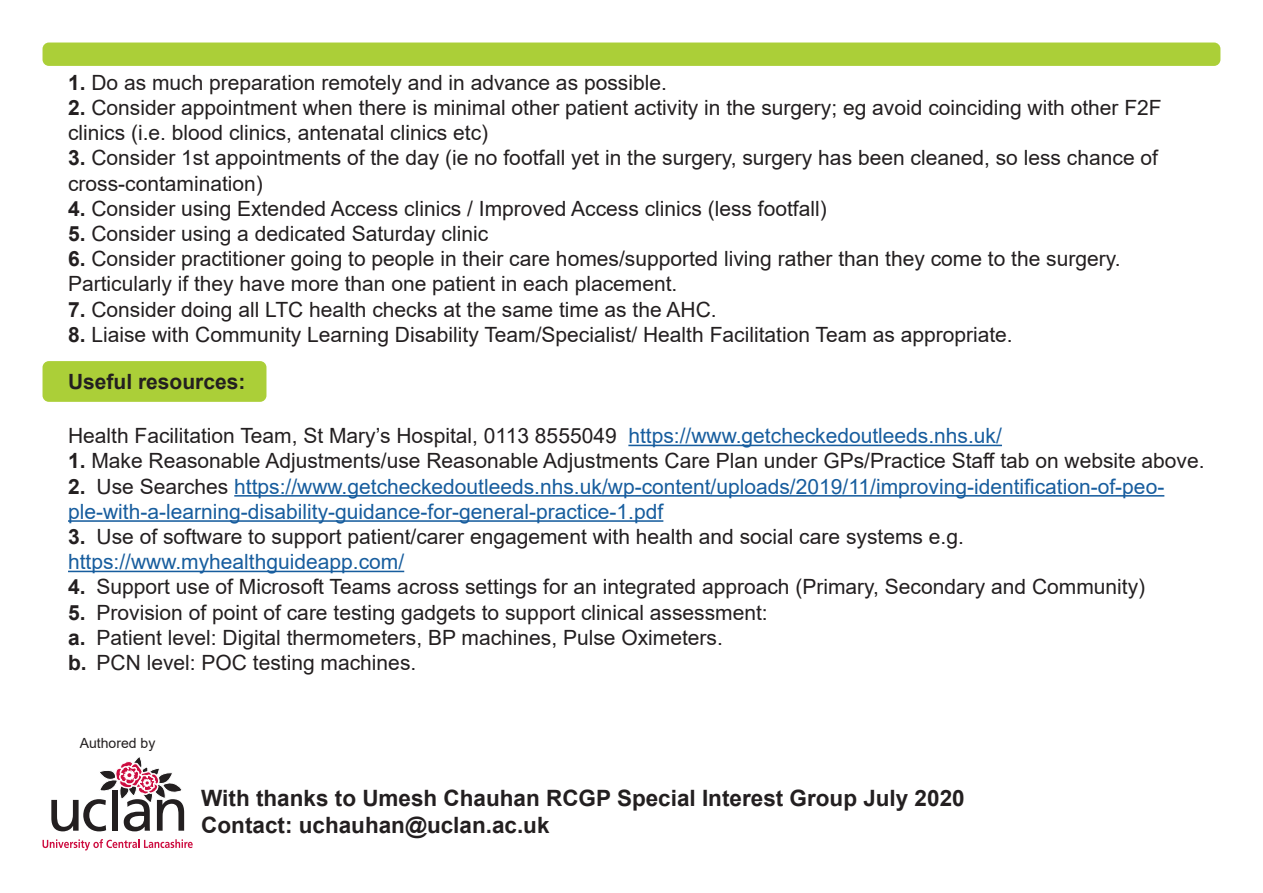
<style>
.page{position:relative;width:1263px;height:893px;background:#fff}
.page>*{position:absolute;margin:0;border:0;box-sizing:border-box;transform-origin:0 0}
.t1{font:700 22.5px "Arial";color:#231f20}
.t2{font:21px/25.2px "Arial";color:#231f20}
.t3{font:21px/25.2px "Arial";color:#175d9e}
.t4{font:700 21px "Arial";color:#231f20}
.t5{font:14.1px "Arial";color:#231f20}
.s1{font-weight:700}
.s2{color:#175d9e}
.s3{font-weight:700;color:#231f20}
.s4{color:#231f20}
</style>
<div class="page">
<div style="left:43px;top:361px;width:223px;height:41px;background:#abcf38;border-radius:6px"></div>
<hr style="left:628px;top:445px;width:374px;height:1px;background:#175d9e">
<hr style="left:234px;top:495px;width:930px;height:2px;background:#175d9e">
<hr style="left:68px;top:520px;width:595px;height:2px;background:#175d9e">
<hr style="left:68px;top:571px;width:336px;height:1px;background:#175d9e">
<div style="left:43px;top:43px;width:1177px;height:23px;background:#abcf38;border-radius:6px"></div>
<svg style="left:51px;top:757px;width:133px;height:74px"></svg>
<svg style="left:43px;top:839px;width:150px;height:11px"></svg>
<p class="t2" style="left:68px;top:70px;width:600px"><span class="s1">1.</span> Do as much preparation remotely and in advance as possible.</p>
<p class="t2" style="left:68px;top:95px;width:1095px"><span class="s1">2.</span> Consider appointment when there is minimal other patient activity in the surgery; eg avoid coinciding with other F2F</p>
<p class="t2" style="left:68px;top:120px;width:422px">clinics (i.e. blood clinics, antenatal clinics etc)</p>
<p class="t2" style="left:68px;top:145px;width:1091px"><span class="s1">3.</span> Consider 1st appointments of the day (ie no footfall yet in the surgery, surgery has been cleaned, so less chance of cross-contamination)</p>
<p class="t2" style="left:68px;top:196px;width:760px"><span class="s1">4.</span> Consider using Extended Access clinics / Improved Access clinics (less footfall)</p>
<p class="t2" style="left:68px;top:221px;width:422px"><span class="s1">5.</span> Consider using a dedicated Saturday clinic</p>
<p class="t2" style="left:68px;top:246px;width:1054px"><span class="s1">6.</span> Consider practitioner going to people in their care homes/supported living rather than they come to the surgery.</p>
<p class="t2" style="left:68px;top:271px;width:611px">Particularly if they have more than one patient in each placement.</p>
<p class="t2" style="left:68px;top:296px;width:650px"><span class="s1">7.</span> Consider doing all LTC health checks at the same time as the AHC.</p>
<p class="t2" style="left:68px;top:322px;width:946px"><span class="s1">8.</span> Liaise with Community Learning Disability Team/Specialist/ Health Facilitation Team as appropriate.</p>
<p class="t4" style="left:68px;top:367px;width:179px">Useful resources:</p>
<p class="t2" style="left:68px;top:423px;width:935px">Health Facilitation Team, St Mary’s Hospital, 0113 8555049 <span class="s2">https://www.getcheckedoutleeds.nhs.uk/</span></p>
<p class="t2" style="left:68px;top:448px;width:1138px"><span class="s1">1.</span> Make Reasonable Adjustments/use Reasonable Adjustments Care Plan under GPs/Practice Staff tab on website above.</p>
<p class="t3" style="left:68px;top:473px;width:1098px"><span class="s3">2.</span> <span class="s4">Use Searches</span> https://www.getcheckedoutleeds.nhs.uk/wp-content/uploads/2019/11/improving-identification-of-peo&shy;ple-with-a-learning-disability-guidance-for-general-practice-1.pdf</p>
<p class="t2" style="left:68px;top:524px;width:897px"><span class="s1">3.</span> Use of software to support patient/carer engagement with health and social care systems e.g.</p>
<p class="t3" style="left:68px;top:549px;width:338px">https://www.myhealthguideapp.com/</p>
<p class="t2" style="left:68px;top:574px;width:1079px"><span class="s1">4.</span> Support use of Microsoft Teams across settings for an integrated approach (Primary, Secondary and Community)</p>
<p class="t2" style="left:68px;top:599px;width:701px"><span class="s1">5.</span> Provision of point of care testing gadgets to support clinical assessment:</p>
<p class="t2" style="left:68px;top:625px;width:656px"><span class="s1">a.</span> Patient level: Digital thermometers, BP machines, Pulse Oximeters.</p>
<p class="t2" style="left:68px;top:650px;width:350px"><span class="s1">b.</span> PCN level: POC testing machines.</p>
<p class="t5" style="left:80px;top:734px;width:77px">Authored by</p>
<p class="t1" style="left:201px;top:782px;width:765px">With thanks to Umesh Chauhan RCGP Special Interest Group July 2020</p>
<p class="t1" style="left:201px;top:809px;width:350px">Contact: uchauhan@uclan.ac.uk</p>
</div>
